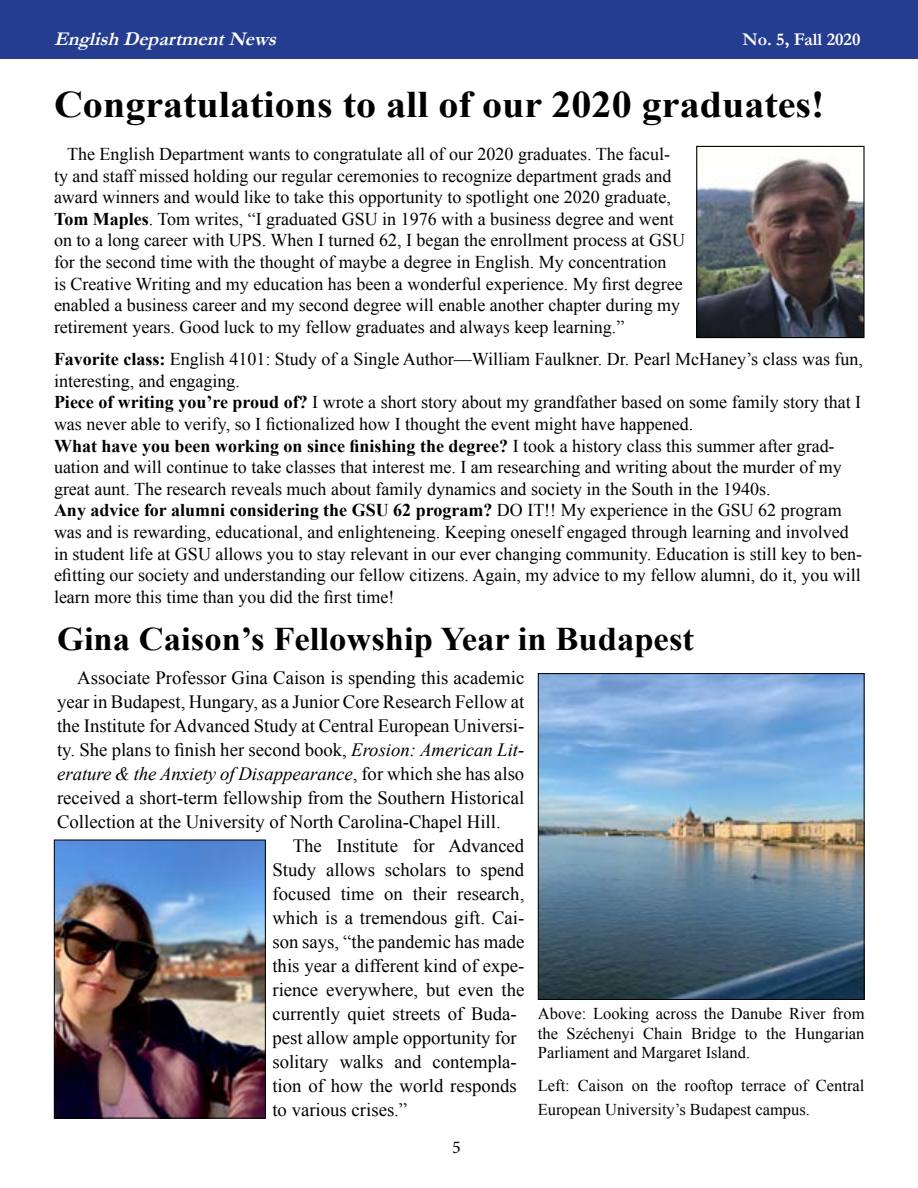
<style>
.page{position:relative;width:918px;height:1188px;background:#fff}
.page>*{position:absolute;margin:0;border:0;box-sizing:border-box;transform-origin:0 0}
.t1{font:700 37.5px "Times New Roman";color:#000;scale:1.07 1}
.t2{font:700 33px "Times New Roman";color:#000;scale:1.05 1}
.t3{font:italic 700 19.5px "Garamond";color:#fff}
.t4{font:18.75px "Times New Roman";color:#000}
.t5{font:italic 18.75px "Times New Roman";color:#000}
.t6{font:18px/21.6px "Times New Roman";color:#000}
.t7{font:700 18px "Garamond";color:#fff}
.t8{font:18px "Minion Pro";color:#000}
.t9{font:16.5px/19.5px "Times New Roman";color:#000;text-align:justify}
.s1{font-weight:700}
.s2{font-style:italic}
.s3{font-style:normal}
</style>
<div class="page">
<div style="left:0;top:0;width:918px;height:58px;background:#253d90"></div>
<img style="left:56px;top:842px;width:208px;height:274px">
<div style="left:54px;top:840px;width:212px;height:278px;border:1px solid #000"></div>
<img style="left:540px;top:675px;width:323px;height:323px">
<div style="left:538px;top:673px;width:327px;height:327px;border:1px solid #000"></div>
<img style="left:698px;top:156px;width:165px;height:180px">
<div style="left:696px;top:146px;width:169px;height:192px;border:1px solid #000"></div>
<p class="t3" style="left:54px;top:26px;width:230px">EnglishDepartmentNews</p>
<p class="t7" style="left:742px;top:27px;width:120px">No. 5, Fall 2020</p>
<h1 class="t1" style="left:54px;top:78px;width:722px">Congratulations to all of our 2020 graduates!</h1>
<p class="t6" style="left:54px;top:143px;width:633px;text-indent:13px">The English Department wants to congratulate all of our 2020 graduates. The facul&shy;ty and staff missed holding our regular ceremonies to recognize department grads and award winners and would like to take this opportunity to spotlight one 2020 graduate, <span class="s1">Tom Maples</span>. Tom writes, “I graduated GSU in 1976 with a business degree and went on to a long career with UPS. When I turned 62, I began the enrollment process at GSU for the second time with the thought of maybe a degree in English. My concentration<br>is Creative Writing and my education has been a wonderful experience. My first degree enabled a business career and my second degree will enable another chapter during my retirement years. Good luck to my fellow graduates and always keep learning.”</p>
<p class="t6" style="left:54px;top:348px;width:811px"><span class="s1">Favorite class:</span> English 4101: Study of a Single Author—William Faulkner. Dr. Pearl McHaney’s class was fun, interesting, and engaging.<br><span class="s1">Piece of writing you’re proud of?</span> I wrote a short story about my grandfather based on some family story that I was never able to verify, so I fictionalized how I thought the event might have happened.<br><span class="s1">What have you been working on since finishing the degree?</span> I took a history class this summer after grad&shy;uation and will continue to take classes that interest me. I am researching and writing about the murder of my great aunt. The research reveals much about family dynamics and society in the South in the 1940s.<br><span class="s1">Any advice for alumni considering the GSU 62 program?</span> DO IT!! My experience in the GSU 62 program was and is rewarding, educational, and enlighteneing. Keeping oneself engaged through learning and involved in student life at GSU allows you to stay relevant in our ever changing community. Education is still key to ben&shy;efitting our society and understanding our fellow citizens. Again, my advice to my fellow alumni, do it, you will learn more this time than you did the first time!</p>
<h2 class="t2" style="left:57px;top:616px;width:608px">Gina Caison’s Fellowship Year in Budapest</h2>
<p class="t4" style="left:77px;top:665px;width:449px">Associate Professor Gina Caison is spending this academic</p>
<p class="t4" style="left:57px;top:689px;width:469px">year in Budapest, Hungary, as a Junior Core Research Fellow at</p>
<p class="t4" style="left:57px;top:713px;width:469px">the Institute for Advanced Study at Central European Universi-</p>
<p class="t4" style="left:57px;top:737px;width:469px">ty. She plans to finish her second book, <span class="s2">Erosion: American Lit-</span></p>
<p class="t5" style="left:57px;top:760px;width:469px">erature &amp; the Anxiety of Disappearance<span class="s3">, for which she has also</span></p>
<p class="t4" style="left:57px;top:785px;width:469px">received a short-term fellowship from the Southern Historical</p>
<p class="t4" style="left:57px;top:809px;width:445px">Collection at the University of North Carolina-Chapel Hill.</p>
<p class="t4" style="left:293px;top:833px;width:233px">The Institute for Advanced</p>
<p class="t4" style="left:272px;top:857px;width:253px">Study allows scholars to spend</p>
<p class="t4" style="left:272px;top:881px;width:253px">focused time on their research,</p>
<p class="t4" style="left:272px;top:905px;width:253px">which is a tremendous gift. Cai-</p>
<p class="t4" style="left:272px;top:929px;width:253px">son says, “the pandemic has made</p>
<p class="t4" style="left:272px;top:953px;width:253px">this year a different kind of expe-</p>
<p class="t4" style="left:272px;top:977px;width:253px">rience everywhere, but even the</p>
<p class="t4" style="left:272px;top:1001px;width:246px">currently quiet streets of Buda-</p>
<p class="t4" style="left:272px;top:1025px;width:246px">pest allow ample opportunity for</p>
<p class="t4" style="left:272px;top:1049px;width:246px">solitary walks and contempla-</p>
<p class="t4" style="left:272px;top:1073px;width:246px">tion of how the world responds</p>
<p class="t4" style="left:272px;top:1097px;width:136px">to various crises.”</p>
<p class="t8" style="left:452px;top:1135px;width:10px">5</p>
<p class="t9" style="left:538px;top:1004px;width:328px">Above: Looking across the Danube River from the Széchenyi Chain Bridge to the Hungarian Parliament and Margaret Island.</p>
<p class="t9" style="left:538px;top:1074px;width:328px;line-height:24px">Left: Caison on the rooftop terrace of Central<br>European University’s Budapest campus.</p>
</div>
